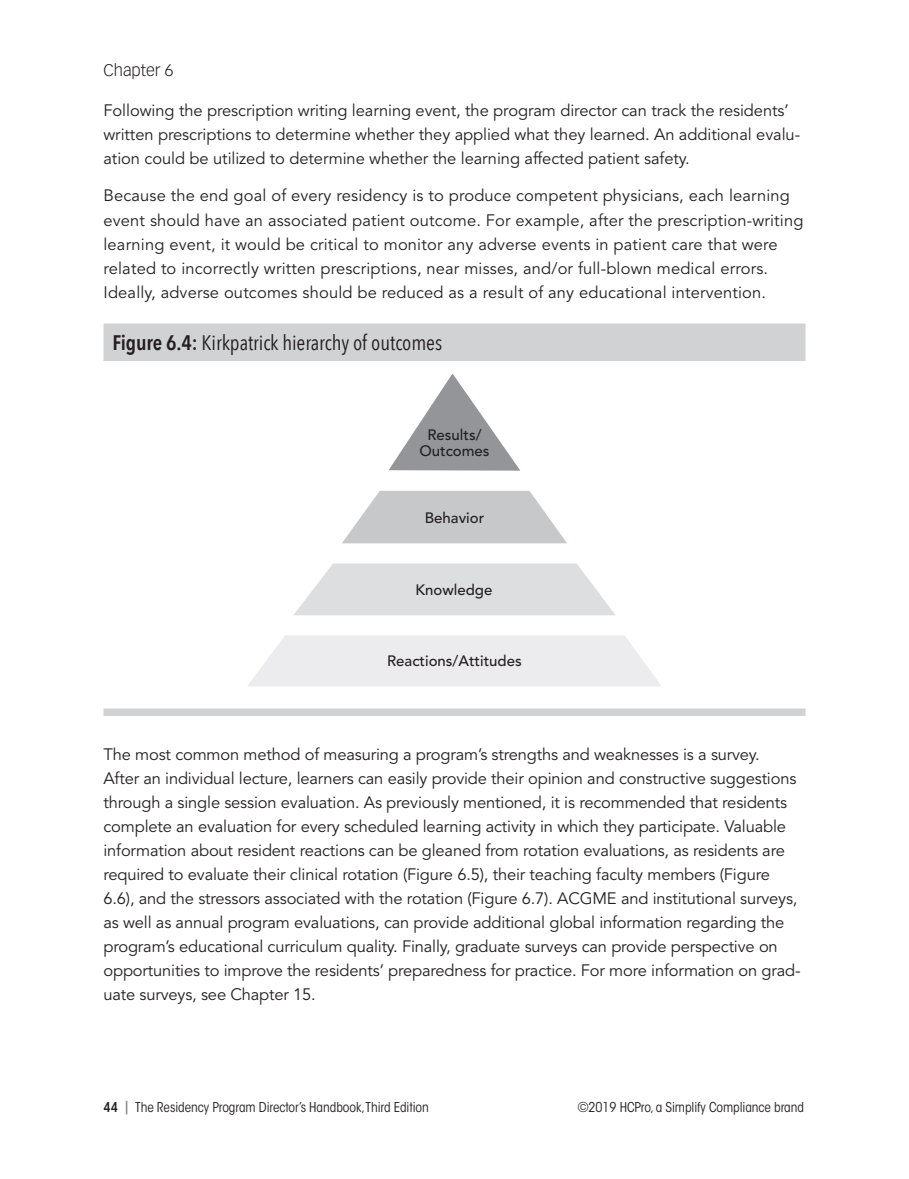
<style>
.page{position:relative;width:909px;height:1179px;background:#fff}
.page>*{position:absolute;margin:0;border:0;box-sizing:border-box;transform-origin:0 0}
.t1{font:21px "Avenir Next Condensed";letter-spacing:-.005em;color:#231f20}
.t2{font:16.5px/24px "Avenir LT Std";letter-spacing:-.01em;color:#231f20}
.t3{font:16.5px/24px "Avenir LT Std";letter-spacing:.01em;color:#231f20}
.t4{font:300 16.5px "Vectora LT Std";color:#231f20}
.t5{font:500 15px/16.2px "Avenir LT Std";color:#231f20;text-align:center}
.t6{font:condensed 13.5px "ITC Avant Garde Std";letter-spacing:-.005em;color:#231f20}
.s1{font-weight:600}
.s2{font-weight:600;color:#808285}
</style>
<div class="page">
<div style="left:104px;top:324px;width:702px;height:37px;background:#d1d2d4"></div>
<div style="left:104px;top:708px;width:702px;height:8px;background:#d1d2d4"></div>
<svg style="left:389px;top:374px;width:131px;height:97px"></svg>
<svg style="left:342px;top:491px;width:225px;height:52px"></svg>
<svg style="left:294px;top:563px;width:321px;height:52px;background:#e1e2e3"></svg>
<svg style="left:248px;top:635px;width:413px;height:51px;background:#ededef"></svg>
<p class="t4" style="left:104px;top:60px;width:72px">Chapter 6</p>
<p class="t2" style="left:104px;top:99px;width:698px">Following the prescription writing learning event, the program director can track the residents’ written prescriptions to determine whether they applied what they learned. An additional evalu&shy;ation could be utilized to determine whether the learning affected patient safety.</p>
<p class="t3" style="left:104px;top:184px;width:702px">Because the end goal of every residency is to produce competent physicians, each learning event should have an associated patient outcome. For example, after the prescription-writing learning event, it would be critical to monitor any adverse events in patient care that were related to incorrectly written prescriptions, near misses, and/or full-blown medical errors.<br>Ideally, adverse outcomes should be reduced as a result of any educational intervention.</p>
<p class="t1" style="left:112px;top:324px;width:331px"><span class="s1">Figure 6.4:</span> Kirkpatrick hierarchy of outcomes</p>
<p class="t5" style="left:419px;top:427px;width:72px">Results/<br>Outcomes</p>
<p class="t5" style="left:425px;top:510px;width:61px">Behavior</p>
<p class="t5" style="left:416px;top:582px;width:78px">Knowledge</p>
<p class="t5" style="left:387px;top:653px;width:136px">Reactions/Attitudes</p>
<p class="t2" style="left:104px;top:743px;width:699px">The most common method of measuring a program’s strengths and weaknesses is a survey.<br>After an individual lecture, learners can easily provide their opinion and constructive suggestions through a single session evaluation. As previously mentioned, it is recommended that residents complete an evaluation for every scheduled learning activity in which they participate. Valuable information about resident reactions can be gleaned from rotation evaluations, as residents are required to evaluate their clinical rotation (Figure 6.5), their teaching faculty members (Figure 6.6), and the stressors associated with the rotation (Figure 6.7). ACGME and institutional surveys, as well as annual program evaluations, can provide additional global information regarding the program’s educational curriculum quality. Finally, graduate surveys can provide perspective on opportunities to improve the residents’ preparedness for practice. For more information on grad&shy;uate surveys, see Chapter 15.</p>
<p class="t6" style="left:104px;top:1099px;width:327px"><span class="s1">44</span> <span class="s2">|</span> The Residency Program Director’s Handbook,Third Edition</p>
<p class="t6" style="left:578px;top:1099px;width:228px">©2019 HCPro, a Simplify Compliance brand</p>
</div>
